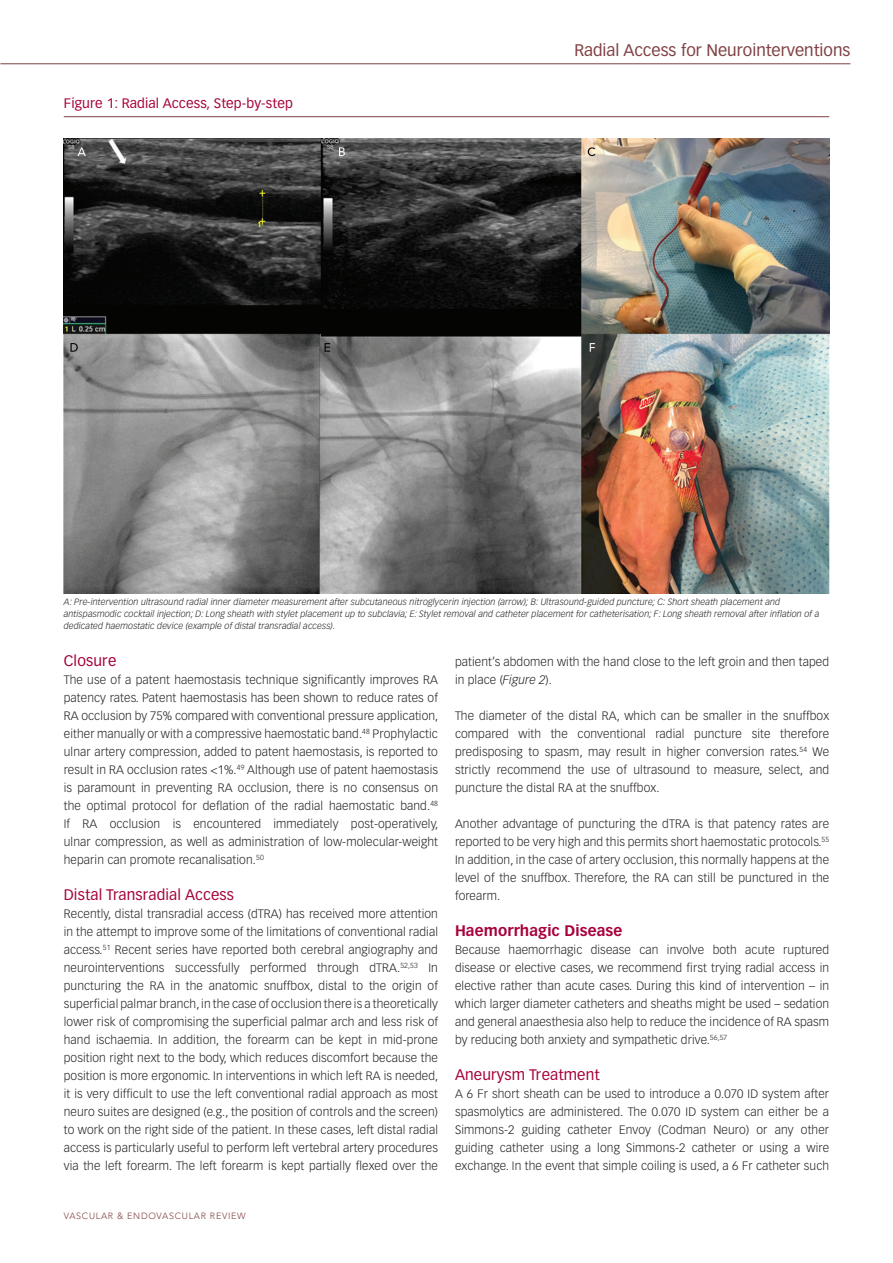
<style>
.page{position:relative;width:893px;height:1263px;background:#fff}
.page>*{position:absolute;margin:0;border:0;box-sizing:border-box;transform-origin:0 0}
.t1{font:16.5px "Vectora LT Std";color:#804144}
._09b_HEADING_B{font:15px "Vectora LT Std";letter-spacing:.01em;color:#a7023c}
._09a_HEADING_A{font:700 15px "Vectora LT Std";letter-spacing:.01em;color:#a7023c}
._11_FIG-TABLE_HEADIN{font:13.5px "Vectora LT Std";letter-spacing:.01em;color:#a7023c}
._10_BODY_TEXT{font:300 12px/18px "Vectora LT Std";letter-spacing:.01em;color:#231f20;text-align:justify}
._11a_CAPTION_FIG-TAB{font:italic 300 9px/12px "Vectora LT Std";letter-spacing:.01em;color:#231f20}
.t2{font:300 9px "Avenir LT Std";letter-spacing:.08em;color:#804144}
.s1{font-style:italic}
</style>
<div class="page">
<hr style="left:0;top:64px;width:850px;height:1px;background:#804144">
<hr style="left:64px;top:116px;width:765px;height:1px;background:#804144">
<img style="left:64px;top:139px;width:765px;height:454px">
<p class="_11_FIG-TABLE_HEADIN" style="left:64px;top:95px;width:230px">Figure 1: Radial Access, Step-by-step</p>
<h1 class="t1" style="left:574px;top:41px;width:278px">Radial Access for Neurointerventions</h1>
<p class="_11a_CAPTION_FIG-TAB" style="left:64px;top:596px;width:757px">A: Pre-intervention ultrasound radial inner diameter measurement after subcutaneous nitroglycerin injection (arrow); B: Ultrasound-guided puncture; C: Short sheath placement and antispasmodic cocktail injection; D: Long sheath with stylet placement up to subclavia; E: Stylet removal and catheter placement for catheterisation; F: Long sheath removal after inflation of a dedicated haemostatic device (example of distal transradial access).</p>
<p class="_09b_HEADING_B" style="left:64px;top:652px;width:54px">Closure</p>
<p class="_10_BODY_TEXT" style="left:64px;top:671px;width:376px">The use of a patent haemostasis technique significantly improves RA patency rates. Patent haemostasis has been shown to reduce rates of RA occlusion by 75% compared with conventional pressure application, either manually or with a compressive haemostatic band.<sup>48</sup> Prophylactic ulnar artery compression, added to patent haemostasis, is reported to result in RA occlusion rates &lt;1%.<sup>49</sup> Although use of patent haemostasis is paramount in preventing RA occlusion, there is no consensus on the optimal protocol for deflation of the radial haemostatic band.<sup>48<br></sup>If RA occlusion is encountered immediately post-operatively, ulnar compression, as well as administration of low-molecular-weight heparin can promote recanalisation.<sup>50</sup></p>
<p class="_09b_HEADING_B" style="left:64px;top:886px;width:172px">Distal Transradial Access</p>
<p class="_10_BODY_TEXT" style="left:64px;top:905px;width:376px">Recently, distal transradial access (dTRA) has received more attention in the attempt to improve some of the limitations of conventional radial access.<sup>51</sup> Recent series have reported both cerebral angiography and neurointerventions successfully performed through dTRA.<sup>52,53</sup> In puncturing the RA in the anatomic snuffbox, distal to the origin of superficial palmar branch, in the case of occlusion there is a theoretically lower risk of compromising the superficial palmar arch and less risk of hand ischaemia. In addition, the forearm can be kept in mid-prone position right next to the body, which reduces discomfort because the position is more ergonomic. In interventions in which left RA is needed, it is very difficult to use the left conventional radial approach as most neuro suites are designed (e.g., the position of controls and the screen) to work on the right side of the patient. In these cases, left distal radial access is particularly useful to perform left vertebral artery procedures via the left forearm. The left forearm is kept partially flexed over the</p>
<p class="t2" style="left:64px;top:1210px;width:183px">VASCULAR &amp; ENDOVASCULAR REVIEW</p>
<p class="_10_BODY_TEXT" style="left:455px;top:653px;width:376px">patient’s abdomen with the hand close to the left groin and then taped in place (<span class="s1">Figure 2</span>).</p>
<p class="_10_BODY_TEXT" style="left:455px;top:707px;width:376px">The diameter of the distal RA, which can be smaller in the snuffbox compared with the conventional radial puncture site therefore predisposing to spasm, may result in higher conversion rates.<sup>54</sup> We strictly recommend the use of ultrasound to measure, select, and puncture the distal RA at the snuffbox.</p>
<p class="_10_BODY_TEXT" style="left:455px;top:815px;width:376px">Another advantage of puncturing the dTRA is that patency rates are reported to be very high and this permits short haemostatic protocols.<sup>55<br></sup>In addition, in the case of artery occlusion, this normally happens at the level of the snuffbox. Therefore, the RA can still be punctured in the forearm.</p>
<p class="_09a_HEADING_A" style="left:455px;top:922px;width:169px">Haemorrhagic Disease</p>
<p class="_10_BODY_TEXT" style="left:455px;top:941px;width:376px">Because haemorrhagic disease can involve both acute ruptured disease or elective cases, we recommend first trying radial access in elective rather than acute cases. During this kind of intervention – in which larger diameter catheters and sheaths might be used – sedation and general anaesthesia also help to reduce the incidence of RA spasm by reducing both anxiety and sympathetic drive.<sup>56,57</sup></p>
<p class="_09b_HEADING_B" style="left:455px;top:1066px;width:146px">Aneurysm Treatment</p>
<p class="_10_BODY_TEXT" style="left:455px;top:1085px;width:376px">A 6 Fr short sheath can be used to introduce a 0.070 ID system after spasmolytics are administered. The 0.070 ID system can either be a Simmons-2 guiding catheter Envoy (Codman Neuro) or any other guiding catheter using a long Simmons-2 catheter or using a wire exchange. In the event that simple coiling is used, a 6 Fr catheter such</p>
</div>
